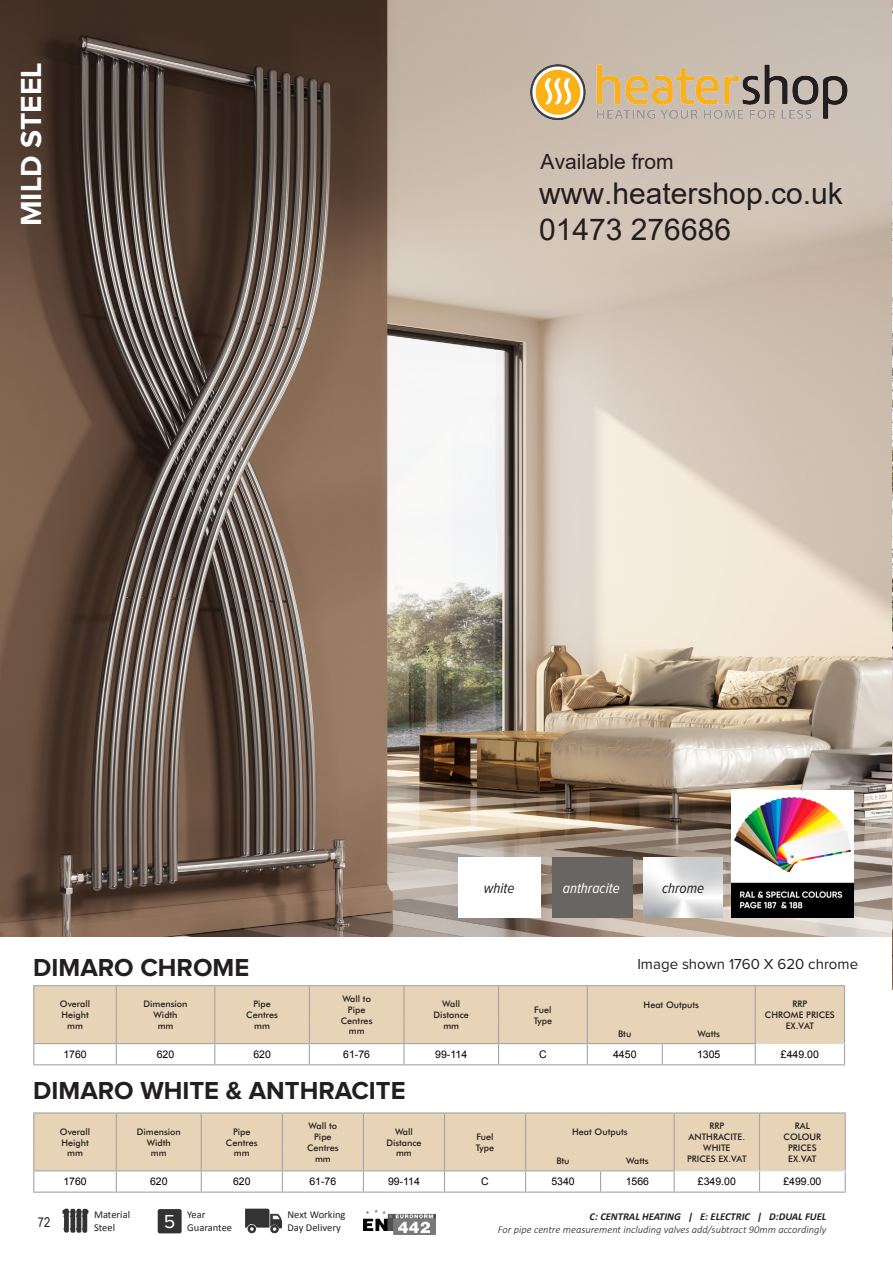
<style>
.page{position:relative;width:893px;height:1262px;background:#fff}
.page>*{position:absolute;margin:0;border:0;box-sizing:border-box;transform-origin:0 0}
.t1{font:30px/36px "Arial";color:#221e1f}
.t2{font:700 30px "Proxima Nova";color:#fff}
.t3{font:700 25.5px "Proxima Nova";color:#231f20}
.t4{font:21px "Arial";color:#221e1f}
.t5{font:15px "Proxima Nova";color:#231f20}
.t6{font:italic 15px "Proxima Nova Cond";color:#231f20}
.t7{font:italic 15px "Proxima Nova Cond";color:#fff}
.t8{font:13.5px "Arial Narrow";color:#231f20}
.t9{font:10.5px "Arial";color:#000}
.t10{font:italic 700 10.5px "Calibri";color:#231f20}
.t11{font:italic 300 10.5px "Calibri";color:#231f20}
.t12{font:10.5px/12.6px "Calibri";color:#231f20}
.t13{font:500 9px/10.8px "Futura BT";color:#231f20;text-align:center}
</style>
<div class="page">
<div style="left:248px;top:1225px;width:8px;height:8px;border:1px solid #323332;border-radius:50%"></div>
<div style="left:270px;top:1225px;width:8px;height:8px;border:1px solid #323332;border-radius:50%"></div>
<svg style="left:245px;top:1208px;width:37px;height:23px"></svg>
<div style="left:64px;top:1208px;width:5px;height:24px;background:#323332;border-radius:2px"></div>
<div style="left:70px;top:1208px;width:5px;height:24px;background:#323332;border-radius:2px"></div>
<div style="left:76px;top:1208px;width:5px;height:24px;background:#323332;border-radius:2px"></div>
<div style="left:82px;top:1208px;width:5px;height:24px;background:#323332;border-radius:2px"></div>
<svg style="left:62px;top:1209px;width:26px;height:7px"></svg>
<div style="left:158px;top:1209px;width:23px;height:24px;background:#323332;border-radius:2px"></div>
<img style="left:363px;top:1209px;width:72px;height:25px">
<img style="left:0;top:0;width:890px;height:936px">
<div style="left:34px;top:986px;width:809px;height:36px;background:#e7d3b5"></div>
<hr style="left:754px;top:985px;width:90px;height:1px;background:#a5a5a5">
<hr style="left:754px;top:986px;width:1px;height:36px;background:#a5a5a5">
<hr style="left:843px;top:986px;width:1px;height:36px;background:#a5a5a5">
<hr style="left:116px;top:986px;width:1px;height:36px;background:#a5a5a5">
<hr style="left:214px;top:986px;width:1px;height:36px;background:#a5a5a5">
<hr style="left:309px;top:986px;width:1px;height:36px;background:#a5a5a5">
<hr style="left:403px;top:986px;width:1px;height:36px;background:#a5a5a5">
<hr style="left:498px;top:986px;width:1px;height:36px;background:#a5a5a5">
<hr style="left:586px;top:986px;width:1px;height:36px;background:#a5a5a5">
<hr style="left:33px;top:985px;width:83px;height:1px;background:#a5a5a5">
<hr style="left:33px;top:986px;width:1px;height:36px;background:#a5a5a5">
<hr style="left:116px;top:985px;width:99px;height:1px;background:#a5a5a5">
<hr style="left:215px;top:985px;width:94px;height:1px;background:#a5a5a5">
<hr style="left:309px;top:985px;width:95px;height:1px;background:#a5a5a5">
<hr style="left:404px;top:985px;width:94px;height:1px;background:#a5a5a5">
<hr style="left:498px;top:985px;width:89px;height:1px;background:#a5a5a5">
<hr style="left:587px;top:985px;width:75px;height:1px;background:#a5a5a5">
<hr style="left:662px;top:985px;width:92px;height:1px;background:#a5a5a5">
<svg style="left:33px;top:1022px;width:811px;height:42px"></svg>
<hr style="left:33px;top:1064px;width:83px;height:1px;background:#a5a5a5">
<hr style="left:116px;top:1064px;width:99px;height:1px;background:#a5a5a5">
<hr style="left:215px;top:1064px;width:94px;height:1px;background:#a5a5a5">
<hr style="left:309px;top:1064px;width:95px;height:1px;background:#a5a5a5">
<hr style="left:404px;top:1064px;width:94px;height:1px;background:#a5a5a5">
<hr style="left:498px;top:1064px;width:89px;height:1px;background:#a5a5a5">
<hr style="left:587px;top:1064px;width:75px;height:1px;background:#a5a5a5">
<hr style="left:662px;top:1064px;width:93px;height:1px;background:#a5a5a5">
<hr style="left:755px;top:1064px;width:89px;height:1px;background:#a5a5a5">
<div style="left:34px;top:1113px;width:810px;height:36px;background:#e7d3b5"></div>
<hr style="left:673px;top:1112px;width:86px;height:1px;background:#a5a5a5">
<hr style="left:759px;top:1112px;width:86px;height:1px;background:#a5a5a5">
<hr style="left:673px;top:1113px;width:1px;height:36px;background:#a5a5a5">
<hr style="left:758px;top:1113px;width:1px;height:36px;background:#a5a5a5">
<hr style="left:844px;top:1113px;width:1px;height:36px;background:#a5a5a5">
<hr style="left:116px;top:1113px;width:1px;height:36px;background:#a5a5a5">
<hr style="left:201px;top:1113px;width:1px;height:36px;background:#a5a5a5">
<hr style="left:282px;top:1113px;width:1px;height:36px;background:#a5a5a5">
<hr style="left:363px;top:1113px;width:1px;height:36px;background:#a5a5a5">
<hr style="left:444px;top:1113px;width:1px;height:36px;background:#a5a5a5">
<hr style="left:525px;top:1113px;width:1px;height:36px;background:#a5a5a5">
<hr style="left:33px;top:1112px;width:83px;height:1px;background:#a5a5a5">
<hr style="left:33px;top:1113px;width:1px;height:36px;background:#a5a5a5">
<hr style="left:116px;top:1112px;width:85px;height:1px;background:#a5a5a5">
<hr style="left:201px;top:1112px;width:81px;height:1px;background:#a5a5a5">
<hr style="left:282px;top:1112px;width:81px;height:1px;background:#a5a5a5">
<hr style="left:363px;top:1112px;width:81px;height:1px;background:#a5a5a5">
<hr style="left:444px;top:1112px;width:81px;height:1px;background:#a5a5a5">
<hr style="left:525px;top:1112px;width:75px;height:1px;background:#a5a5a5">
<hr style="left:600px;top:1112px;width:73px;height:1px;background:#a5a5a5">
<svg style="left:33px;top:1149px;width:812px;height:42px"></svg>
<hr style="left:33px;top:1191px;width:83px;height:1px;background:#a5a5a5">
<hr style="left:116px;top:1191px;width:85px;height:1px;background:#a5a5a5">
<hr style="left:201px;top:1191px;width:81px;height:1px;background:#a5a5a5">
<hr style="left:282px;top:1191px;width:81px;height:1px;background:#a5a5a5">
<hr style="left:363px;top:1191px;width:81px;height:1px;background:#a5a5a5">
<hr style="left:444px;top:1191px;width:81px;height:1px;background:#a5a5a5">
<hr style="left:525px;top:1191px;width:75px;height:1px;background:#a5a5a5">
<hr style="left:600px;top:1191px;width:74px;height:1px;background:#a5a5a5">
<hr style="left:674px;top:1191px;width:85px;height:1px;background:#a5a5a5">
<hr style="left:759px;top:1191px;width:86px;height:1px;background:#a5a5a5">
<img style="left:643px;top:858px;width:79px;height:59px">
<div style="left:552px;top:857px;width:80px;height:60px;background:#676662"></div>
<div style="left:458px;top:857px;width:82px;height:60px;background:#fff"></div>
<img style="left:892px;top:1px;width:1px;height:989px">
<img style="left:731px;top:790px;width:121px;height:128px">
<img style="left:524px;top:59px;width:326px;height:67px">
<h1 class="t2" style="left:18px;top:226px;width:166px;rotate:-90deg">MILD STEEL</h1>
<h3 class="t4" style="left:540px;top:147px;width:135px">Available from</h3>
<h1 class="t1" style="left:539px;top:175px;width:305px">www.heatershop.co.uk<br>01473 276686</h1>
<h2 class="t3" style="left:33px;top:955px;width:217px">DIMARO CHROME</h2>
<h3 class="t6" style="left:483px;top:881px;width:32px">white</h3>
<h3 class="t7" style="left:562px;top:881px;width:58px">anthracite</h3>
<h3 class="t6" style="left:662px;top:881px;width:44px">chrome</h3>
<h3 class="t5" style="left:637px;top:957px;width:222px">Image shown 1760 X 620 chrome</h3>
<p class="t13" style="left:60px;top:999px;width:32px">Overall<br>Height mm</p>
<p class="t13" style="left:143px;top:999px;width:45px">Dimension<br>Width<br>mm</p>
<p class="t13" style="left:246px;top:999px;width:33px">Pipe<br>Centres mm</p>
<p class="t13" style="left:341px;top:993px;width:33px">Wall to<br>Pipe<br>Centres mm</p>
<p class="t13" style="left:433px;top:999px;width:37px">Wall<br>Distance mm</p>
<p class="t13" style="left:533px;top:1004px;width:20px;text-align:left">Fuel<br>Type</p>
<p class="t13" style="left:643px;top:999px;width:57px">Heat Outputs</p>
<p class="t13" style="left:764px;top:999px;width:71px">RRP<br>CHROME PRICES<br>EX.VAT</p>
<p class="t13" style="left:618px;top:1028px;width:15px">Btu</p>
<p class="t13" style="left:697px;top:1028px;width:24px">Watts</p>
<p class="t9" style="left:63px;top:1047px;width:25px">1760</p>
<p class="t9" style="left:157px;top:1047px;width:19px">620</p>
<p class="t9" style="left:253px;top:1047px;width:19px">620</p>
<p class="t9" style="left:343px;top:1047px;width:28px">61-76</p>
<p class="t9" style="left:435px;top:1047px;width:33px">99-114</p>
<p class="t9" style="left:539px;top:1047px;width:9px">C</p>
<p class="t9" style="left:613px;top:1047px;width:25px">4450</p>
<p class="t9" style="left:697px;top:1047px;width:25px">1305</p>
<p class="t9" style="left:780px;top:1047px;width:39px">£449.00</p>
<h2 class="t3" style="left:33px;top:1079px;width:374px">DIMARO WHITE &amp; ANTHRACITE</h2>
<p class="t13" style="left:60px;top:1126px;width:32px">Overall<br>Height mm</p>
<p class="t13" style="left:137px;top:1126px;width:45px">Dimension<br>Width<br>mm</p>
<p class="t13" style="left:226px;top:1126px;width:33px">Pipe<br>Centres mm</p>
<p class="t13" style="left:307px;top:1120px;width:33px">Wall to<br>Pipe<br>Centres mm</p>
<p class="t13" style="left:386px;top:1126px;width:37px">Wall<br>Distance mm</p>
<p class="t13" style="left:476px;top:1131px;width:20px;text-align:left">Fuel<br>Type</p>
<p class="t13" style="left:572px;top:1126px;width:57px">Heat Outputs</p>
<p class="t13" style="left:686px;top:1120px;width:61px">RRP<br>ANTHRACITE.<br>WHITE<br>PRICES EX.VAT</p>
<p class="t13" style="left:783px;top:1120px;width:39px">RAL<br>COLOUR<br>PRICES</p>
<p class="t13" style="left:556px;top:1155px;width:15px">Btu</p>
<p class="t13" style="left:626px;top:1155px;width:24px">Watts</p>
<p class="t13" style="left:788px;top:1153px;width:30px">EX.VAT</p>
<h3 class="t8" style="left:38px;top:1212px;width:14px">72</h3>
<p class="t9" style="left:63px;top:1174px;width:25px">1760</p>
<p class="t9" style="left:150px;top:1174px;width:19px">620</p>
<p class="t9" style="left:233px;top:1174px;width:19px">620</p>
<p class="t9" style="left:309px;top:1174px;width:28px">61-76</p>
<p class="t9" style="left:388px;top:1174px;width:33px">99-114</p>
<p class="t9" style="left:481px;top:1174px;width:9px">C</p>
<p class="t9" style="left:551px;top:1174px;width:25px">5340</p>
<p class="t9" style="left:625px;top:1174px;width:25px">1566</p>
<p class="t9" style="left:697px;top:1174px;width:39px">£349.00</p>
<p class="t9" style="left:783px;top:1174px;width:39px">£499.00</p>
<p class="t10" style="left:589px;top:1210px;width:238px">C: CENTRAL HEATING | E: ELECTRIC | D:DUAL FUEL</p>
<p class="t11" style="left:497px;top:1223px;width:330px">For pipe centre measurement including valves add/subtract 90mm accordingly</p>
<p class="t12" style="left:287px;top:1207px;width:60px">Next Working<br>Day Delivery</p>
<p class="t12" style="left:94px;top:1208px;width:38px">Material<br>Steel</p>
<p class="t12" style="left:164px;top:1208px;width:70px;text-align:center">Year<br><sup>5</sup> Guarantee</p>
<p class="t10" style="left:592px;top:1213px;width:238px">C: CENTRAL HEATING | E: ELECTRIC | D:DUAL FUEL</p>
</div>
